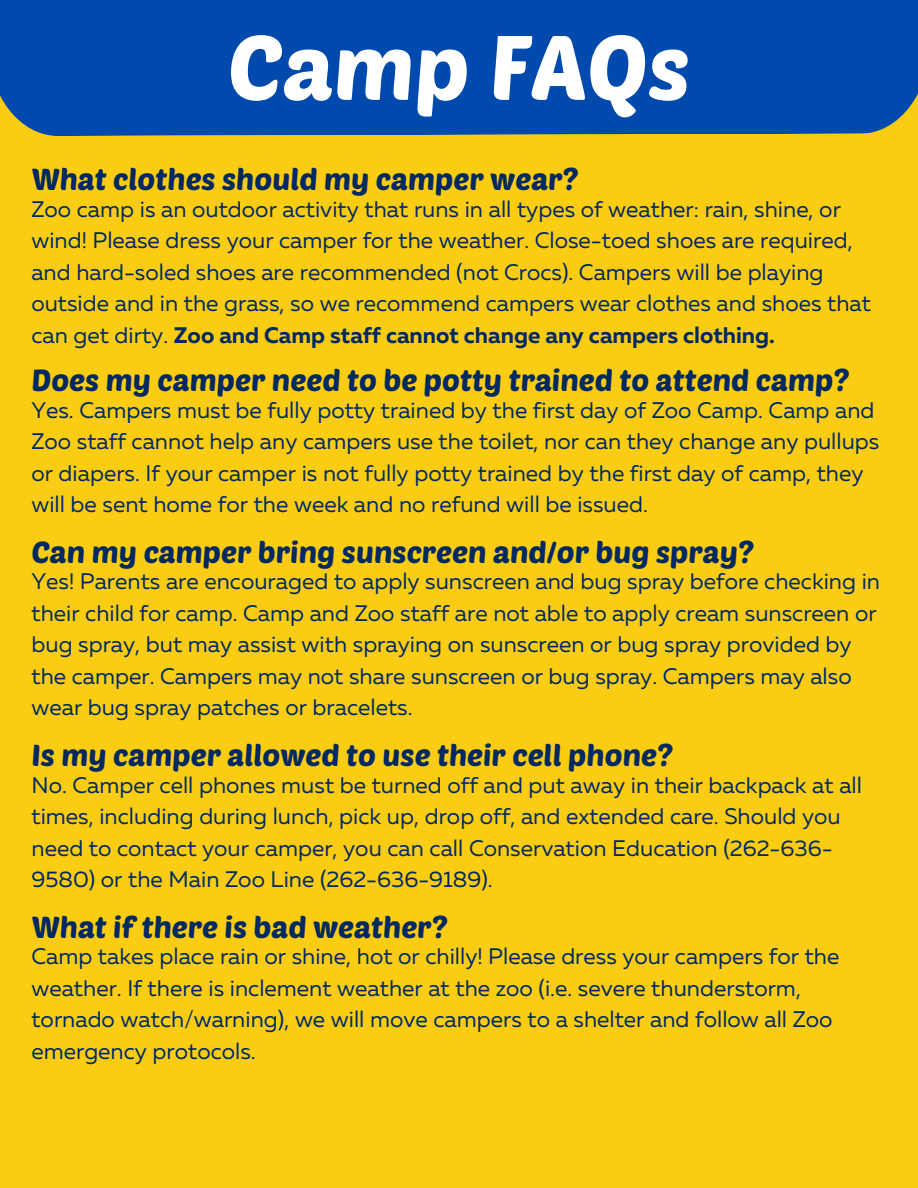
<style>
.page{position:relative;width:918px;height:1188px;background:#fbcc14}
.page>*{position:absolute;margin:0;border:0;box-sizing:border-box;transform-origin:0 0}
.t1{font:90px "Poetsen One";color:#fff}
.t2{font:30px "Poetsen One";color:#002961}
.t3{font:22.5px/31.5px "Muller";color:#002961}
.s1{font-weight:700}
</style>
<div class="page">
<div style="left:0;top:0;width:918px;height:136px;background:#004aad"></div>
<h1 class="t1" style="left:228px;top:10px;width:464px">Camp FAQs</h1>
<h2 class="t2" style="left:31px;top:160px;width:549px">What clothes should my camper wear?</h2>
<p class="t3" style="left:31px;top:195px;width:841px">Zoo camp is an outdoor activity that runs in all types of weather: rain, shine, or wind! Please dress your camper for the weather. Close-toed shoes are required, and hard-soled shoes are recommended (not Crocs). Campers will be playing outside and in the grass, so we recommend campers wear clothes and shoes that can get dirty. <span class="s1">Zoo and Camp staff cannot change any campers clothing.</span></p>
<h2 class="t2" style="left:31px;top:361px;width:819px">Does my camper need to be potty trained to attend camp?</h2>
<p class="t3" style="left:31px;top:396px;width:849px">Yes. Campers must be fully potty trained by the first day of Zoo Camp. Camp and Zoo staff cannot help any campers use the toilet, nor can they change any pullups or diapers. If your camper is not fully potty trained by the first day of camp, they will be sent home for the week and no refund will be issued.</p>
<h2 class="t2" style="left:31px;top:533px;width:724px">Can my camper bring sunscreen and/or bug spray?</h2>
<p class="t3" style="left:31px;top:568px;width:850px">Yes! Parents are encouraged to apply sunscreen and bug spray before checking in their child for camp. Camp and Zoo staff are not able to apply cream sunscreen or bug spray, but may assist with spraying on sunscreen or bug spray provided by the camper. Campers may not share sunscreen or bug spray. Campers may also wear bug spray patches or bracelets.</p>
<h2 class="t2" style="left:31px;top:736px;width:643px">Is my camper allowed to use their cell phone?</h2>
<p class="t3" style="left:31px;top:771px;width:832px">No. Camper cell phones must be turned off and put away in their backpack at all times, including during lunch, pick up, drop off, and extended care. Should you need to contact your camper, you can call Conservation Education (262-636- 9580) or the Main Zoo Line (262-636-9189).</p>
<h2 class="t2" style="left:31px;top:908px;width:418px">What if there is bad weather?</h2>
<p class="t3" style="left:31px;top:943px;width:810px">Camp takes place rain or shine, hot or chilly! Please dress your campers for the weather. If there is inclement weather at the zoo (i.e. severe thunderstorm, tornado watch/warning), we will move campers to a shelter and follow all Zoo emergency protocols.</p>
</div>
